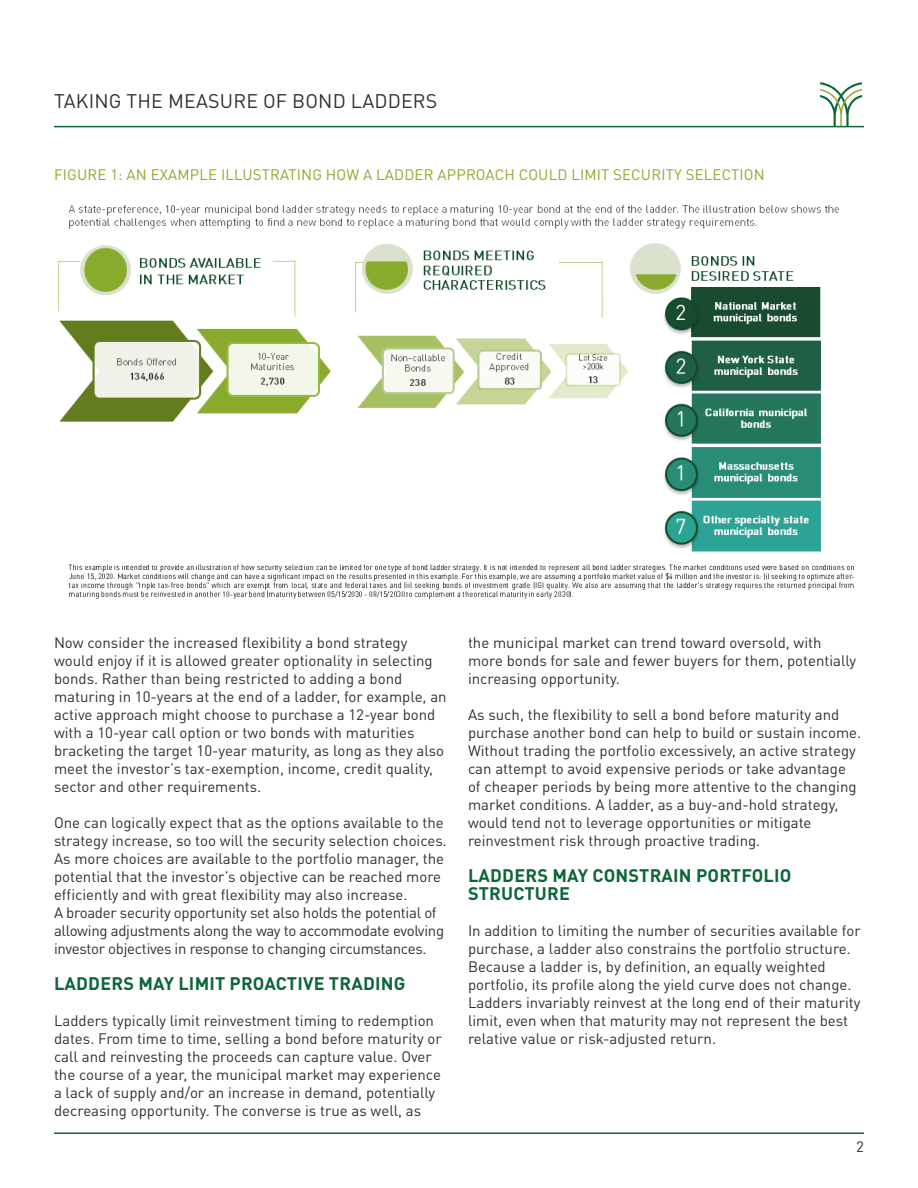
<style>
.page{position:relative;width:918px;height:1188px;background:#fff}
.page>*{position:absolute;margin:0;border:0;box-sizing:border-box;transform-origin:0 0}
.t1{font:19.5px "DIN Pro";letter-spacing:.01em;color:#2f312e}
.Heading{font:700 18px/18px "DIN Pro";letter-spacing:.01em;color:#0c6638}
.Body{font:15px/18px "DIN Pro";color:#2f312e}
.Body-2{font:15px/18px "DIN Pro";letter-spacing:-.02em;color:#2f312e}
.Graph_Headers{font:15px "DIN Pro";letter-spacing:.01em;color:#89aa2c}
</style>
<div class="page">
<svg style="left:820px;top:82px;width:42px;height:44px"></svg>
<hr style="left:54px;top:126px;width:810px;height:1px;background:#0c6638">
<hr style="left:54px;top:1132px;width:810px;height:2px;background:#0c6638">
<img style="left:58px;top:205px;width:796px;height:394px">
<h1 class="t1" style="left:54px;top:86px;width:385px">TAKING THE MEASURE OF BOND LADDERS</h1>
<p class="Graph_Headers" style="left:54px;top:163px;width:712px">FIGURE 1: AN EXAMPLE ILLUSTRATING HOW A LADDER APPROACH COULD LIMIT SECURITY SELECTION</p>
<p class="Body" style="left:54px;top:633px;width:394px">Now consider the increased flexibility a bond strategy would enjoy if it is allowed greater optionality in selecting bonds. Rather than being restricted to adding a bond maturing in 10-years at the end of a ladder, for example, an active approach might choose to purchase a 12-year bond with a 10-year call option or two bonds with maturities bracketing the target 10-year maturity, as long as they also meet the investor’s tax-exemption, income, credit quality, sector and other requirements.</p>
<p class="Body" style="left:54px;top:813px;width:394px">One can logically expect that as the options available to the strategy increase, so too will the security selection choices.<br>As more choices are available to the portfolio manager, the potential that the investor’s objective can be reached more efficiently and with great flexibility may also increase.</p>
<p class="Body-2" style="left:54px;top:903px;width:392px">A broader security opportunity set also holds the potential of allowing adjustments along the way to accommodate evolving investor objectives in response to changing circumstances.</p>
<p class="Heading" style="left:54px;top:973px;width:353px">LADDERS MAY LIMIT PROACTIVE TRADING</p>
<p class="Body" style="left:54px;top:1011px;width:389px">Ladders typically limit reinvestment timing to redemption dates. From time to time, selling a bond before maturity or call and reinvesting the proceeds can capture value. Over the course of a year, the municipal market may experience a lack of supply and/or an increase in demand, potentially decreasing opportunity. The converse is true as well, as</p>
<p class="Body" style="left:468px;top:633px;width:390px">the municipal market can trend toward oversold, with more bonds for sale and fewer buyers for them, potentially increasing opportunity.</p>
<p class="Body" style="left:468px;top:705px;width:395px">As such, the flexibility to sell a bond before maturity and purchase another bond can help to build or sustain income.<br>Without trading the portfolio excessively, an active strategy can attempt to avoid expensive periods or take advantage of cheaper periods by being more attentive to the changing market conditions. A ladder, as a buy-and-hold strategy, would tend not to leverage opportunities or mitigate reinvestment risk through proactive trading.</p>
<p class="Heading" style="left:468px;top:865px;width:325px">LADDERS MAY CONSTRAIN PORTFOLIO<br>STRUCTURE</p>
<p class="Body" style="left:468px;top:921px;width:394px">In addition to limiting the number of securities available for purchase, a ladder also constrains the portfolio structure.<br>Because a ladder is, by definition, an equally weighted portfolio, its profile along the yield curve does not change.<br>Ladders invariably reinvest at the long end of their maturity limit, even when that maturity may not represent the best relative value or risk-adjusted return.</p>
<p class="Body" style="left:856px;top:1137px;width:9px">2</p>
</div>
